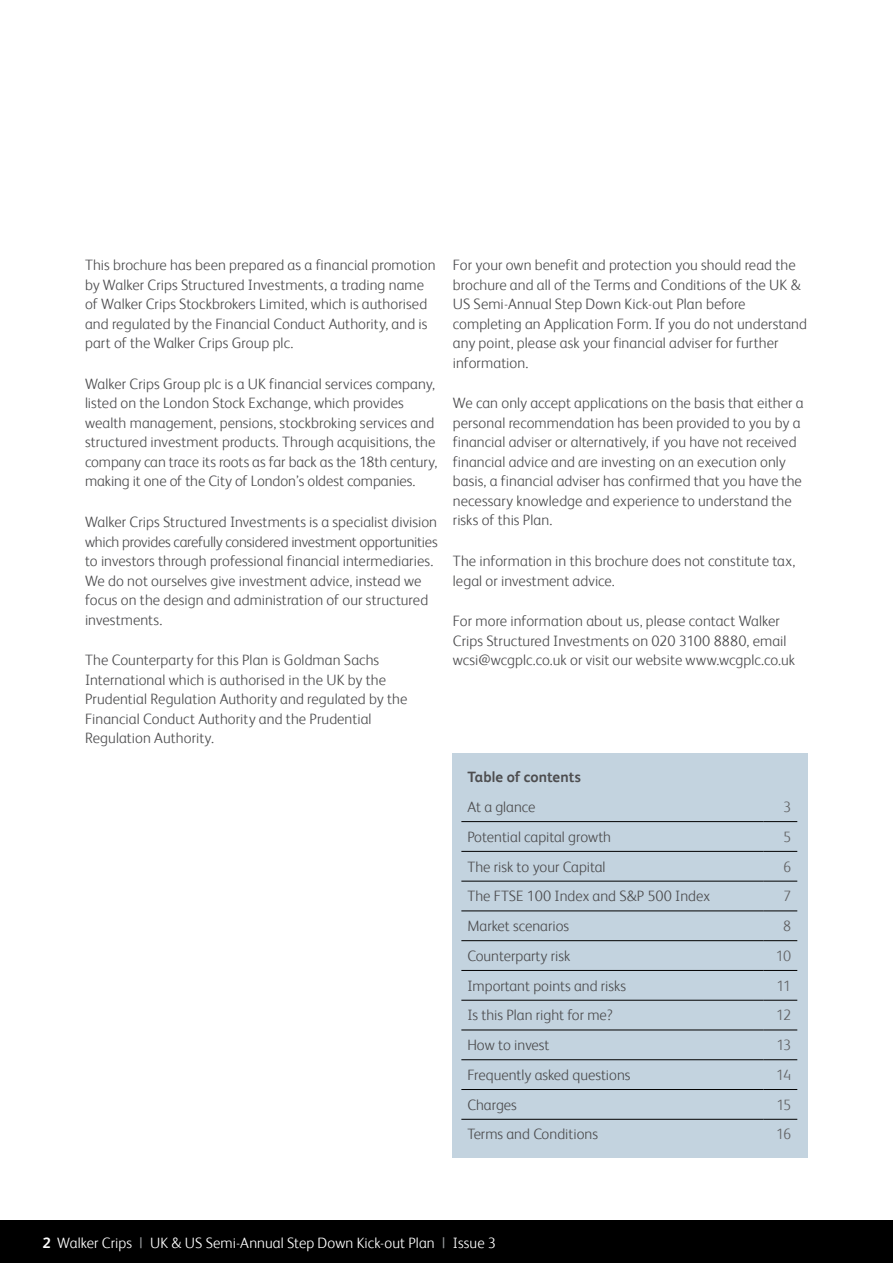
<style>
.page{position:relative;width:893px;height:1263px;background:#fff}
.page>*{position:absolute;margin:0;border:0;box-sizing:border-box;transform-origin:0 0}
.t1{font:300 15px/19.5px "FS Albert";letter-spacing:.005em;color:#4d4d4f}
.t2{font:300 15px "FS Albert";letter-spacing:.005em;color:#fff}
.t3{font:300 15px "FS Albert";letter-spacing:-.07em;color:#636466}
.t4{font:700 15px "FS Albert";letter-spacing:.005em;color:#4d4d4f}
.s1{font-weight:700}
.s2{font-weight:400;color:#939598}
</style>
<div class="page">
<div style="left:0;top:1220px;width:893px;height:43px;background:#000"></div>
<div style="left:453px;top:753px;width:355px;height:405px;background:#c3d3df"></div>
<hr style="left:763px;top:821px;width:34px;height:1px;background:#000">
<hr style="left:763px;top:851px;width:34px;height:1px;background:#000">
<hr style="left:763px;top:881px;width:34px;height:1px;background:#000">
<hr style="left:763px;top:911px;width:34px;height:1px;background:#000">
<hr style="left:763px;top:940px;width:34px;height:1px;background:#000">
<hr style="left:763px;top:970px;width:34px;height:1px;background:#000">
<hr style="left:763px;top:1000px;width:34px;height:1px;background:#000">
<hr style="left:763px;top:1030px;width:34px;height:1px;background:#000">
<hr style="left:763px;top:1059px;width:34px;height:1px;background:#000">
<hr style="left:763px;top:1089px;width:34px;height:1px;background:#000">
<hr style="left:763px;top:1119px;width:34px;height:1px;background:#000">
<hr style="left:461px;top:821px;width:302px;height:1px;background:#000">
<hr style="left:461px;top:851px;width:302px;height:1px;background:#000">
<hr style="left:461px;top:881px;width:302px;height:1px;background:#000">
<hr style="left:461px;top:911px;width:302px;height:1px;background:#000">
<hr style="left:461px;top:940px;width:302px;height:1px;background:#000">
<hr style="left:461px;top:970px;width:302px;height:1px;background:#000">
<hr style="left:461px;top:1000px;width:302px;height:1px;background:#000">
<hr style="left:461px;top:1030px;width:302px;height:1px;background:#000">
<hr style="left:461px;top:1059px;width:302px;height:1px;background:#000">
<hr style="left:461px;top:1089px;width:302px;height:1px;background:#000">
<hr style="left:461px;top:1119px;width:302px;height:1px;background:#000">
<p class="t1" style="left:85px;top:255px;width:352px">This brochure has been prepared as a financial promotion by Walker Crips Structured Investments, a trading name of Walker Crips Stockbrokers Limited, which is authorised and regulated by the Financial Conduct Authority, and is part of the Walker Crips Group plc.</p>
<p class="t1" style="left:85px;top:374px;width:354px">Walker Crips Group plc is a UK financial services company, listed on the London Stock Exchange, which provides wealth management, pensions, stockbroking services and structured investment products. Through acquisitions, the company can trace its roots as far back as the 18th century, making it one of the City of London’s oldest companies.</p>
<p class="t1" style="left:85px;top:512px;width:354px">Walker Crips Structured Investments is a specialist division which provides carefully considered investment opportunities to investors through professional financial intermediaries.<br>We do not ourselves give investment advice, instead we focus on the design and administration of our structured investments.</p>
<p class="t1" style="left:85px;top:650px;width:324px">The Counterparty for this Plan is Goldman Sachs International which is authorised in the UK by the Prudential Regulation Authority and regulated by the Financial Conduct Authority and the Prudential Regulation Authority.</p>
<p class="t1" style="left:453px;top:255px;width:356px">For your own benefit and protection you should read the brochure and all of the Terms and Conditions of the UK &amp; US Semi-Annual Step Down Kick-out Plan before completing an Application Form. If you do not understand any point, please ask your financial adviser for further information.</p>
<p class="t1" style="left:453px;top:393px;width:352px">We can only accept applications on the basis that either a personal recommendation has been provided to you by a financial adviser or alternatively, if you have not received financial advice and are investing on an execution only basis, a financial adviser has confirmed that you have the necessary knowledge and experience to understand the risks of this Plan.</p>
<p class="t1" style="left:453px;top:551px;width:344px">The information in this brochure does not constitute tax, legal or investment advice.</p>
<p class="t1" style="left:453px;top:611px;width:344px">For more information about us, please contact Walker<br>Crips Structured Investments on 020 3100 8880, email wcsi@wcgplc.co.uk or visit our website www.wcgplc.co.uk</p>
<p class="t4" style="left:467px;top:768px;width:115px">Table of contents</p>
<p class="t1" style="left:467px;top:797px;width:70px">At a glance</p>
<p class="t3" style="left:783px;top:798px;width:10px">3</p>
<p class="t1" style="left:467px;top:827px;width:145px">Potential capital growth</p>
<p class="t3" style="left:783px;top:828px;width:10px">5</p>
<p class="t1" style="left:467px;top:856px;width:140px">The risk to your Capital</p>
<p class="t3" style="left:783px;top:858px;width:10px">6</p>
<p class="t1" style="left:467px;top:886px;width:244px">The FTSE 100 Index and S&amp;P 500 Index</p>
<p class="t3" style="left:783px;top:887px;width:10px">7</p>
<p class="t1" style="left:467px;top:916px;width:103px">Market scenarios</p>
<p class="t3" style="left:783px;top:917px;width:10px">8</p>
<p class="t1" style="left:467px;top:946px;width:104px">Counterparty risk</p>
<p class="t3" style="left:776px;top:947px;width:17px">10</p>
<p class="t1" style="left:467px;top:976px;width:160px">Important points and risks</p>
<p class="t3" style="left:776px;top:977px;width:16px">11</p>
<p class="t1" style="left:467px;top:1005px;width:147px">Is this Plan right for me?</p>
<p class="t3" style="left:776px;top:1007px;width:16px">12</p>
<p class="t1" style="left:467px;top:1035px;width:84px">How to invest</p>
<p class="t3" style="left:776px;top:1036px;width:16px">13</p>
<p class="t1" style="left:467px;top:1065px;width:165px">Frequently asked questions</p>
<p class="t3" style="left:776px;top:1066px;width:17px">14</p>
<p class="t1" style="left:467px;top:1095px;width:51px">Charges</p>
<p class="t3" style="left:776px;top:1096px;width:16px">15</p>
<p class="t1" style="left:467px;top:1124px;width:132px">Terms and Conditions</p>
<p class="t3" style="left:776px;top:1126px;width:17px">16</p>
<p class="t2" style="left:43px;top:1234px;width:455px"><span class="s1">2</span> Walker Crips <span class="s2">|</span> UK &amp; US Semi-Annual Step Down Kick-out Plan <span class="s2">|</span> Issue 3</p>
</div>
